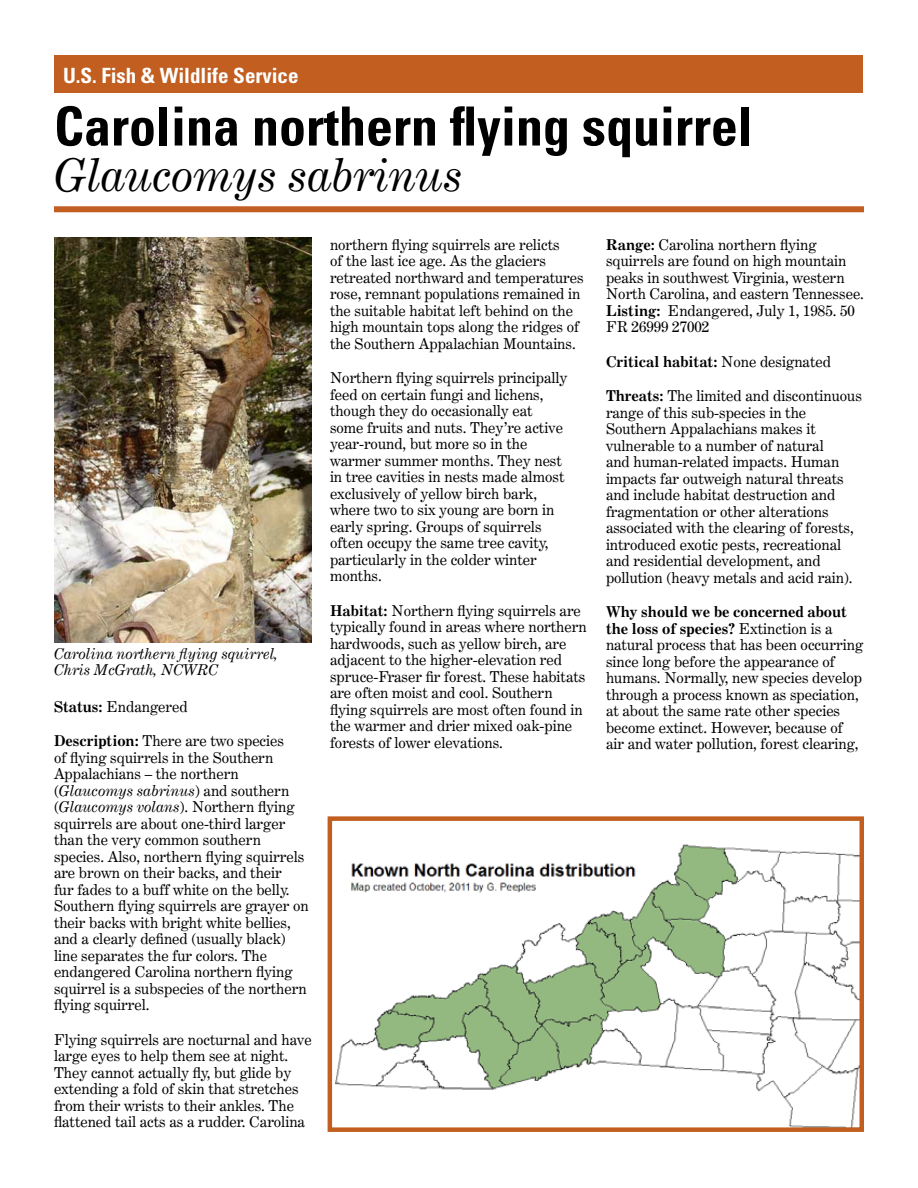
<style>
.page{position:relative;width:918px;height:1188px;background:#fff}
.page>*{position:absolute;margin:0;border:0;box-sizing:border-box;transform-origin:0 0}
.t1{font:700 condensed 54px "Univers";color:#000}
.t2{font:italic 45px "Century Expanded BT";color:#000}
.t3{font:700 condensed 21px "Univers";color:#fff}
.t4{font:15px/16.5px "Century Expanded BT";color:#000}
.t5{font:italic 15px/16.5px "Century Expanded BT";color:#000}
.t6{font:700 15px "Century Expanded BT";color:#000}
.s1{font-weight:700}
.s2{font-style:italic}
.s3{font-weight:400}
</style>
<div class="page">
<div style="left:55px;top:55px;width:808px;height:38px;background:#c15e20"></div>
<div style="left:54px;top:206px;width:810px;height:6px;background:#c15e20"></div>
<img style="left:54px;top:238px;width:258px;height:404px">
<img style="left:335px;top:845px;width:524px;height:282px">
<div style="left:328px;top:816px;width:536px;height:316px;border:4px solid #c15e20"></div>
<h3 class="t3" style="left:63px;top:63px;width:237px">U.S. Fish &amp; Wildlife Service</h3>
<h1 class="t1" style="left:54px;top:93px;width:700px">Carolina northern flying squirrel</h1>
<h2 class="t2" style="left:54px;top:147px;width:410px">Glaucomys sabrinus</h2>
<p class="t5" style="left:54px;top:645px;width:226px">Carolina northern flying squirrel,<br>Chris McGrath, NCWRC</p>
<p class="t4" style="left:54px;top:698px;width:135px"><span class="s1">Status:</span> Endangered</p>
<p class="t4" style="left:54px;top:733px;width:256px"><span class="s1">Description:</span> There are two species<br>of flying squirrels in the Southern Appalachians – the northern (<span class="s2">Glaucomys sabrinus</span>) and southern (<span class="s2">Glaucomys volans</span>). Northern flying squirrels are about one-third larger than the very common southern species. Also, northern flying squirrels are brown on their backs, and their<br>fur fades to a buff white on the belly.<br>Southern flying squirrels are grayer on their backs with bright white bellies, and a clearly defined (usually black) line separates the fur colors. The endangered Carolina northern flying squirrel is a subspecies of the northern flying squirrel.</p>
<p class="t4" style="left:54px;top:1031px;width:259px">Flying squirrels are nocturnal and have large eyes to help them see at night.<br>They cannot actually fly, but glide by extending a fold of skin that stretches from their wrists to their ankles. The flattened tail acts as a rudder. Carolina</p>
<p class="t4" style="left:330px;top:236px;width:255px">northern flying squirrels are relicts<br>of the last ice age. As the glaciers retreated northward and temperatures rose, remnant populations remained in the suitable habitat left behind on the high mountain tops along the ridges of the Southern Appalachian Mountains.</p>
<p class="t4" style="left:330px;top:369px;width:239px">Northern flying squirrels principally feed on certain fungi and lichens, though they do occasionally eat some fruits and nuts. They’re active year-round, but more so in the warmer summer months. They nest in tree cavities in nests made almost exclusively of yellow birch bark, where two to six young are born in early spring. Groups of squirrels often occupy the same tree cavity, particularly in the colder winter months.</p>
<p class="t4" style="left:330px;top:602px;width:258px"><span class="s1">Habitat:</span> Northern flying squirrels are typically found in areas where northern hardwoods, such as yellow birch, are adjacent to the higher-elevation red spruce-Fraser fir forest. These habitats are often moist and cool. Southern flying squirrels are most often found in the warmer and drier mixed oak-pine forests of lower elevations.</p>
<p class="t4" style="left:606px;top:236px;width:260px"><span class="s1">Range:</span> Carolina northern flying squirrels are found on high mountain peaks in southwest Virginia, western North Carolina, and eastern Tennessee.<br><span class="s1">Listing:</span> Endangered, July 1, 1985. 50<br>FR 26999 27002</p>
<p class="t6" style="left:606px;top:352px;width:226px">Critical habitat: <span class="s3">None designated</span></p>
<p class="t4" style="left:606px;top:387px;width:257px"><span class="s1">Threats:</span> The limited and discontinuous range of this sub-species in the Southern Appalachians makes it vulnerable to a number of natural<br>and human-related impacts. Human impacts far outweigh natural threats and include habitat destruction and fragmentation or other alterations associated with the clearing of forests, introduced exotic pests, recreational and residential development, and pollution (heavy metals and acid rain).</p>
<p class="t4" style="left:606px;top:604px;width:259px"><span class="s1">Why should we be concerned about the loss of species?</span> Extinction is a natural process that has been occurring since long before the appearance of humans. Normally, new species develop through a process known as speciation, at about the same rate other species become extinct. However, because of air and water pollution, forest clearing,</p>
</div>
